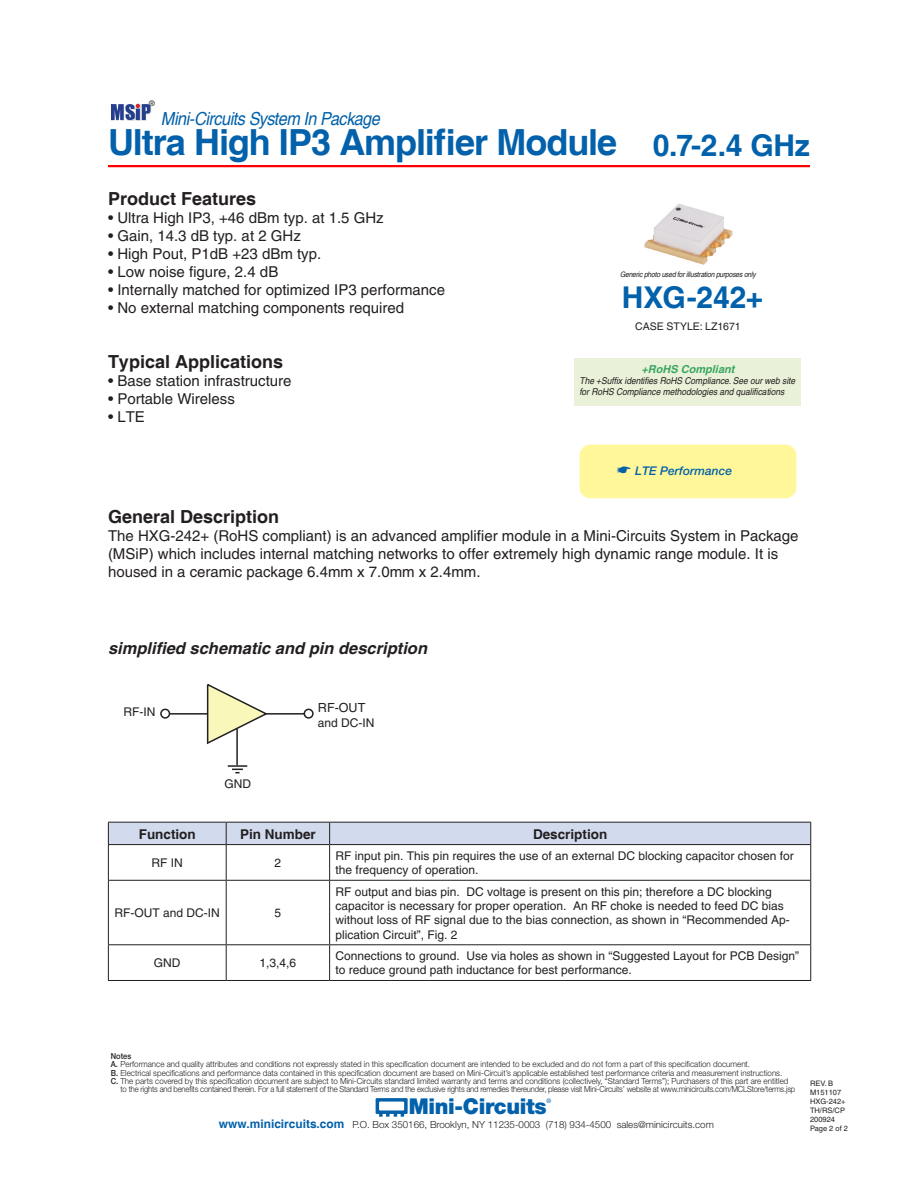
<style>
.page{position:relative;width:918px;height:1188px;background:#fff}
.page>*{position:absolute;margin:0;border:0;box-sizing:border-box;transform-origin:0 0}
.t1{font:700 36px "Helvetica";letter-spacing:-.03em;color:#0261aa}
.MODEL_NUMBER{font:700 30px "Helvetica";letter-spacing:-.005em;color:#0161ab}
.t2{font:900 21.9px "Helvetica Neue";letter-spacing:-.015em;color:#0261aa}
.BODY_HEADLINE{font:700 18px "Helvetica";color:#231f20}
.MAIN_HEADLINE{font:italic 18px "Helvetica";letter-spacing:-.03em;color:#0261aa;scale:.9 1}
.SCHEMATIC___PIN{font:italic 700 16.5px "Helvetica";color:#231f20}
.FEAT___APPL{font:15px/18px "Helvetica";color:#231f20}
.t3{font:700 13.5px "Helvetica";color:#231f20}
.t4{font:12.6px "Helvetica";color:#231f20}
.t5{font:12px/14.4px "Helvetica";color:#231f20}
.t6{font:italic 500 12px "Helvetica Neue";color:#0261aa}
.t7{font:italic 700 10.95px "Helvetica";color:rgb(13 147 68/.8)}
.t8{font:10.5px "Helvetica";color:#231f20}
.t9{font:300 9.75px "Helvetica Neue";color:#231f20}
.t10{font:italic 9.45px/11.2px "Helvetica";letter-spacing:-.005em;color:#231f20;scale:.9 1}
.t11{font:300 8.4px "Helvetica Neue";color:#231f20;scale:.95 1}
.t12{font:300 8.4px "Helvetica Neue";letter-spacing:-.02em;color:#231f20;scale:.91 1}
.t13{font:500 8.4px "Helvetica Neue";color:#231f20;scale:.9 1}
.t14{font:7.65px "Helvetica";color:#231f20}
.t15{font:italic 7.5px "Helvetica";letter-spacing:-.03em;color:#231f20;scale:.9 1}
.t16{font:7.5px "Helvetica";color:#231f20}
.t17{font:500 6.15px "Helvetica Neue";color:#0261aa}
.s1{font-weight:500}
.s2{font-family:"Helvetica";font-weight:700;font-size:11.85px;color:#0261aa}
</style>
<div class="page">
<hr style="left:108px;top:165px;width:702px;height:2px;background:#f00">
<svg style="left:376px;top:1098px;width:32px;height:19px"></svg>
<div style="left:108px;top:822px;width:703px;height:22px;background:#d2dbee"></div>
<hr style="left:108px;top:844px;width:118px;height:1px;background:#231f20">
<hr style="left:108px;top:845px;width:1px;height:35px;background:#231f20">
<hr style="left:226px;top:844px;width:104px;height:1px;background:#231f20">
<hr style="left:226px;top:845px;width:1px;height:35px;background:#231f20">
<hr style="left:330px;top:844px;width:481px;height:1px;background:#231f20">
<hr style="left:329px;top:845px;width:1px;height:35px;background:#231f20">
<hr style="left:810px;top:845px;width:1px;height:35px;background:#231f20">
<hr style="left:108px;top:880px;width:118px;height:1px;background:#231f20">
<hr style="left:108px;top:881px;width:1px;height:63px;background:#231f20">
<hr style="left:226px;top:880px;width:104px;height:1px;background:#231f20">
<hr style="left:226px;top:881px;width:1px;height:63px;background:#231f20">
<hr style="left:330px;top:880px;width:481px;height:1px;background:#231f20">
<hr style="left:329px;top:881px;width:1px;height:63px;background:#231f20">
<hr style="left:810px;top:881px;width:1px;height:63px;background:#231f20">
<hr style="left:108px;top:944px;width:118px;height:1px;background:#231f20">
<hr style="left:108px;top:945px;width:1px;height:35px;background:#231f20">
<hr style="left:226px;top:944px;width:104px;height:1px;background:#231f20">
<hr style="left:226px;top:945px;width:1px;height:35px;background:#231f20">
<hr style="left:330px;top:944px;width:481px;height:1px;background:#231f20">
<hr style="left:329px;top:945px;width:1px;height:35px;background:#231f20">
<hr style="left:810px;top:945px;width:1px;height:35px;background:#231f20">
<hr style="left:108px;top:980px;width:118px;height:1px;background:#231f20">
<hr style="left:226px;top:980px;width:104px;height:1px;background:#231f20">
<hr style="left:330px;top:980px;width:481px;height:1px;background:#231f20">
<hr style="left:266px;top:713px;width:38px;height:2px;background:#231f20">
<svg style="left:206px;top:684px;width:63px;height:61px"></svg>
<hr style="left:169px;top:713px;width:39px;height:2px;background:#231f20">
<svg style="left:228px;top:765px;width:19px;height:8px"></svg>
<div style="left:160px;top:708px;width:10px;height:11px;border:2px solid #231f20;border-radius:50%"></div>
<hr style="left:236px;top:729px;width:2px;height:36px;background:#231f20">
<div style="left:303px;top:708px;width:11px;height:11px;border:2px solid #231f20;border-radius:50%"></div>
<div style="left:126px;top:104px;width:10px;height:17px;background:#231f20;opacity:.16"></div>
<div style="left:142px;top:104px;width:10px;height:17px;background:#231f20;opacity:.16"></div>
<div style="left:136px;top:109px;width:5px;height:12px;background:#d9d8da"></div>
<div style="left:111px;top:104px;width:14px;height:17px;background:#231f20;opacity:.13"></div>
<svg style="left:111px;top:104px;width:40px;height:16px"></svg>
<div style="left:580px;top:445px;width:216px;height:53px;background:#fff79a;border-radius:11px"></div>
<div style="left:575px;top:359px;width:226px;height:47px;background:#e9f2d8"></div>
<img style="left:644px;top:204px;width:89px;height:61px">
<p class="t14" style="left:149px;top:99px;width:7px">®</p>
<p class="MAIN_HEADLINE" style="left:161px;top:108px;width:245px">Mini-Circuits System In Package</p>
<h1 class="t1" style="left:108px;top:121px;width:511px">Ultra High IP3 Amplifier Module</h1>
<p class="MODEL_NUMBER" style="left:653px;top:128px;width:159px">0.7-2.4 GHz</p>
<p class="BODY_HEADLINE" style="left:108px;top:188px;width:150px">Product Features</p>
<p class="FEAT___APPL" style="left:108px;top:209px;width:277px">• Ultra High IP3, +46 dBm typ. at 1.5 GHz</p>
<p class="FEAT___APPL" style="left:108px;top:227px;width:194px">• Gain, 14.3 dB typ. at 2 GHz</p>
<p class="FEAT___APPL" style="left:108px;top:245px;width:215px">• High Pout, P1dB +23 dBm typ.</p>
<p class="FEAT___APPL" style="left:108px;top:263px;width:172px">• Low noise figure, 2.4 dB</p>
<p class="FEAT___APPL" style="left:108px;top:281px;width:339px">• Internally matched for optimized IP3 performance</p>
<p class="FEAT___APPL" style="left:108px;top:299px;width:298px">• No external matching components required</p>
<p class="BODY_HEADLINE" style="left:108px;top:351px;width:177px">Typical Applications</p>
<p class="FEAT___APPL" style="left:108px;top:372px;width:185px">• Base station infrastructure</p>
<p class="FEAT___APPL" style="left:108px;top:390px;width:128px">• Portable Wireless</p>
<p class="FEAT___APPL" style="left:108px;top:408px;width:38px">• LTE</p>
<p class="t15" style="left:620px;top:270px;width:152px">Generic photo used for illustration purposes only</p>
<p class="MODEL_NUMBER" style="left:622px;top:279px;width:143px">HXG-242+</p>
<p class="t8" style="left:635px;top:321px;width:107px">CASE STYLE: LZ1671</p>
<h3 class="t7" style="left:641px;top:362px;width:95px">+RoHS Compliant</h3>
<p class="t10" style="left:580px;top:375px;width:241px">The +Suffix identifies RoHS Compliance. See our web site for RoHS Compliance methodologies and qualifications</p>
<p class="t6" style="left:617px;top:464px;width:117px">☛ LTE Performance</p>
<p class="BODY_HEADLINE" style="left:108px;top:505px;width:173px">General Description</p>
<p class="FEAT___APPL" style="left:108px;top:526px;width:692px">The HXG-242+ (RoHS compliant) is an advanced amplifier module in a Mini-Circuits System in Package (MSiP) which includes internal matching networks to offer extremely high dynamic range module. It is housed in a ceramic package 6.4mm x 7.0mm x 2.4mm.</p>
<p class="SCHEMATIC___PIN" style="left:108px;top:638px;width:321px">simplified schematic and pin description</p>
<p class="t5" style="left:124px;top:705px;width:33px">RF-IN</p>
<p class="t4" style="left:318px;top:700px;width:49px">RF-OUT</p>
<p class="t5" style="left:318px;top:716px;width:58px">and DC-IN</p>
<p class="t5" style="left:224px;top:777px;width:28px">GND</p>
<p class="t3" style="left:139px;top:826px;width:58px">Function</p>
<p class="t3" style="left:240px;top:826px;width:77px">Pin Number</p>
<p class="t3" style="left:533px;top:826px;width:76px">Description</p>
<p class="t5" style="left:152px;top:856px;width:33px">RF IN</p>
<p class="t5" style="left:275px;top:856px;width:8px">2</p>
<p class="t5" style="left:336px;top:848px;width:460px">RF input pin. This pin requires the use of an external DC blocking capacitor chosen for the frequency of operation.</p>
<p class="t5" style="left:115px;top:906px;width:107px">RF-OUT and DC-IN</p>
<p class="t5" style="left:275px;top:906px;width:8px">5</p>
<p class="t5" style="left:336px;top:884px;width:456px">RF output and bias pin. DC voltage is present on this pin; therefore a DC blocking capacitor is necessary for proper operation. An RF choke is needed to feed DC bias without loss of RF signal due to the bias connection, as shown in “Recommended Ap&shy;plication Circuit”, Fig. 2</p>
<p class="t5" style="left:154px;top:956px;width:28px">GND</p>
<p class="t5" style="left:260px;top:956px;width:38px">1,3,4,6</p>
<p class="t5" style="left:336px;top:949px;width:465px">Connections to ground. Use via holes as shown in “Suggested Layout for PCB Design” to reduce ground path inductance for best performance.</p>
<p class="t13" style="left:111px;top:1051px;width:24px">Notes</p>
<p class="t11" style="left:111px;top:1059px;width:675px"><span class="s1">A.</span> Performance and quality attributes and conditions not expressly stated in this specification document are intended to be excluded and do not form a part of this specification document.</p>
<p class="t11" style="left:111px;top:1068px;width:708px"><span class="s1">B.</span> Electrical specifications and performance data contained in this specification document are based on Mini-Circuit’s applicable established test performance criteria and measurement instructions.</p>
<p class="t11" style="left:111px;top:1076px;width:715px"><span class="s1">C.</span> The parts covered by this specification document are subject to Mini-Circuits standard limited warranty and terms and conditions (collectively, “Standard Terms”); Purchasers of this part are entitled</p>
<p class="t12" style="left:121px;top:1084px;width:743px">to the rights and benefits contained therein. For a full statement of the Standard Terms and the exclusive rights and remedies thereunder, please visit Mini-Circuits’ website at www.minicircuits.com/MCLStore/terms.jsp</p>
<h3 class="t2" style="left:409px;top:1093px;width:140px">Mini-Circuits</h3>
<p class="t17" style="left:546px;top:1097px;width:6px">®</p>
<p class="t9" style="left:219px;top:1118px;width:496px"><span class="s2">www.minicircuits.com</span> P.O. Box 350166, Brooklyn, NY 11235-0003 (718) 934-4500 sales@minicircuits.com</p>
<p class="t16" style="left:810px;top:1124px;width:40px">Page 2 of 2</p>
<p class="t16" style="left:810px;top:1079px;width:25px">REV. B</p>
<p class="t16" style="left:810px;top:1088px;width:33px">M151107</p>
<p class="t16" style="left:810px;top:1097px;width:37px">HXG-242+</p>
<p class="t16" style="left:810px;top:1106px;width:37px">TH/RS/CP</p>
<p class="t16" style="left:810px;top:1115px;width:27px">200924</p>
</div>
